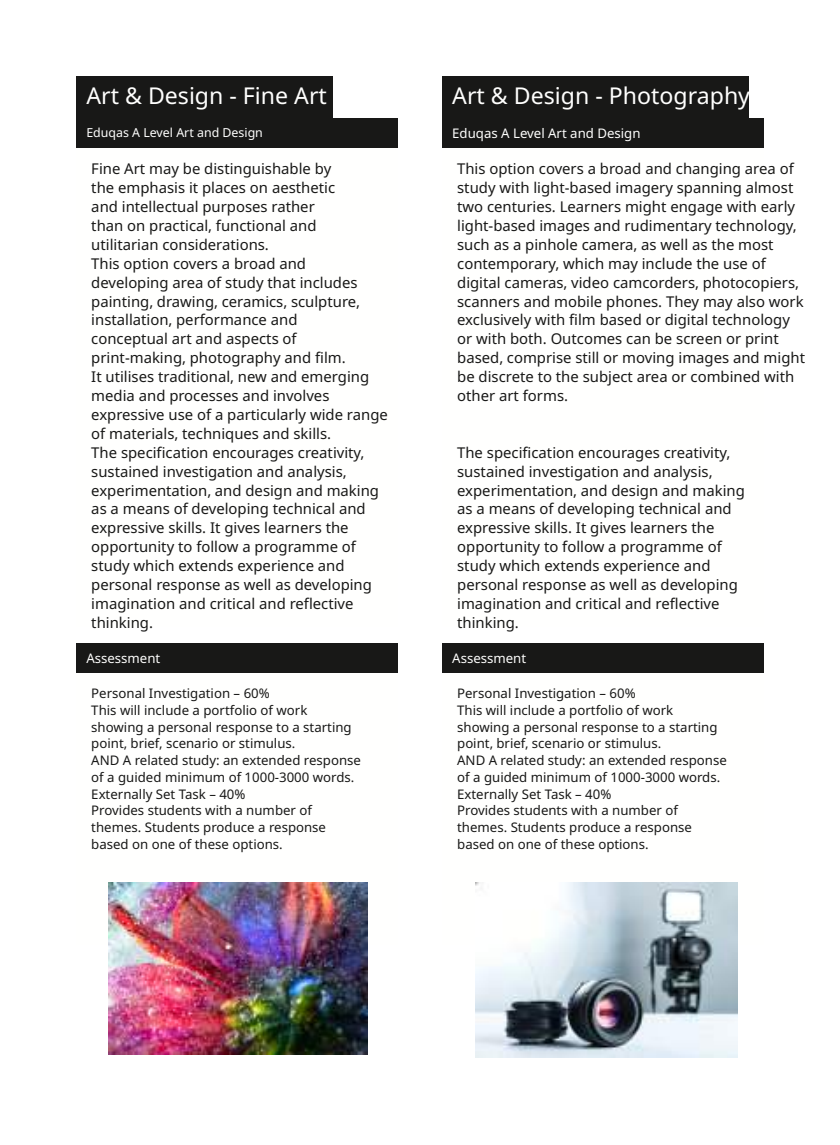
<style>
.page{position:relative;width:840px;height:1145px;background:#fff}
.page>*{position:absolute;margin:0;border:0;box-sizing:border-box;transform-origin:0 0}
.t1{font:23.1px "Noto Sans Khmer";color:#fffffe}
.t2{font:14.88px/18.9px "Noto Sans Khmer";color:#181817}
.t3{font:13.3px/16.8px "Noto Sans Khmer";color:#181817}
.t4{font:13.3px "Noto Sans Khmer";color:#fffffe}
.t5{font:12.42px "Noto Sans Khmer";color:#fffffe}
</style>
<div class="page">
<div style="left:76px;top:76px;width:257px;height:42px;background:#181817"></div>
<div style="left:442px;top:76px;width:307px;height:42px;background:#181817"></div>
<div style="left:76px;top:118px;width:322px;height:30px;background:#181817"></div>
<div style="left:442px;top:118px;width:321px;height:30px;background:#181817"></div>
<div style="left:76px;top:643px;width:322px;height:30px;background:#181817"></div>
<div style="left:442px;top:643px;width:321px;height:30px;background:#181817"></div>
<img style="left:109px;top:883px;width:258px;height:172px">
<img style="left:476px;top:883px;width:262px;height:174px">
<h1 class="t1" style="left:86px;top:82px;width:242px">Art &amp; Design - Fine Art</h1>
<h1 class="t1" style="left:452px;top:82px;width:299px">Art &amp; Design - Photography</h1>
<p class="t5" style="left:86px;top:126px;width:178px">Eduqas A Level Art and Design</p>
<p class="t4" style="left:452px;top:126px;width:190px">Eduqas A Level Art and Design</p>
<p class="t2" style="left:91px;top:160px;width:298px">Fine Art may be distinguishable by<br>the emphasis it places on aesthetic<br>and intellectual purposes rather<br>than on practical, functional and<br>utilitarian considerations.<br>This option covers a broad and<br>developing area of study that includes painting, drawing, ceramics, sculpture, installation, performance and<br>conceptual art and aspects of print-making, photography and film.<br>It utilises traditional, new and emerging media and processes and involves expressive use of a particularly wide range of materials, techniques and skills.<br>The specification encourages creativity, sustained investigation and analysis, experimentation, and design and making as a means of developing technical and expressive skills. It gives learners the opportunity to follow a programme of study which extends experience and personal response as well as developing imagination and critical and reflective thinking.</p>
<p class="t2" style="left:457px;top:160px;width:349px">This option covers a broad and changing area of study with light-based imagery spanning almost two centuries. Learners might engage with early light-based images and rudimentary technology, such as a pinhole camera, as well as the most contemporary, which may include the use of digital cameras, video camcorders, photocopiers, scanners and mobile phones. They may also work exclusively with film based or digital technology or with both. Outcomes can be screen or print based, comprise still or moving images and might be discrete to the subject area or combined with other art forms.</p>
<p class="t2" style="left:457px;top:443px;width:289px">The specification encourages creativity, sustained investigation and analysis, experimentation, and design and making as a means of developing technical and expressive skills. It gives learners the opportunity to follow a programme of study which extends experience and personal response as well as developing imagination and critical and reflective thinking.</p>
<p class="t4" style="left:86px;top:650px;width:75px">Assessment</p>
<p class="t4" style="left:452px;top:650px;width:75px">Assessment</p>
<p class="t3" style="left:91px;top:685px;width:271px">Personal Investigation – 60%<br>This will include a portfolio of work showing a personal response to a starting point, brief, scenario or stimulus.<br>AND A related study: an extended response of a guided minimum of 1000-3000 words.<br>Externally Set Task – 40%<br>Provides students with a number of themes. Students produce a response based on one of these options.</p>
<p class="t3" style="left:457px;top:685px;width:271px">Personal Investigation – 60%<br>This will include a portfolio of work showing a personal response to a starting point, brief, scenario or stimulus.<br>AND A related study: an extended response of a guided minimum of 1000-3000 words.<br>Externally Set Task – 40%<br>Provides students with a number of themes. Students produce a response based on one of these options.</p>
</div>
